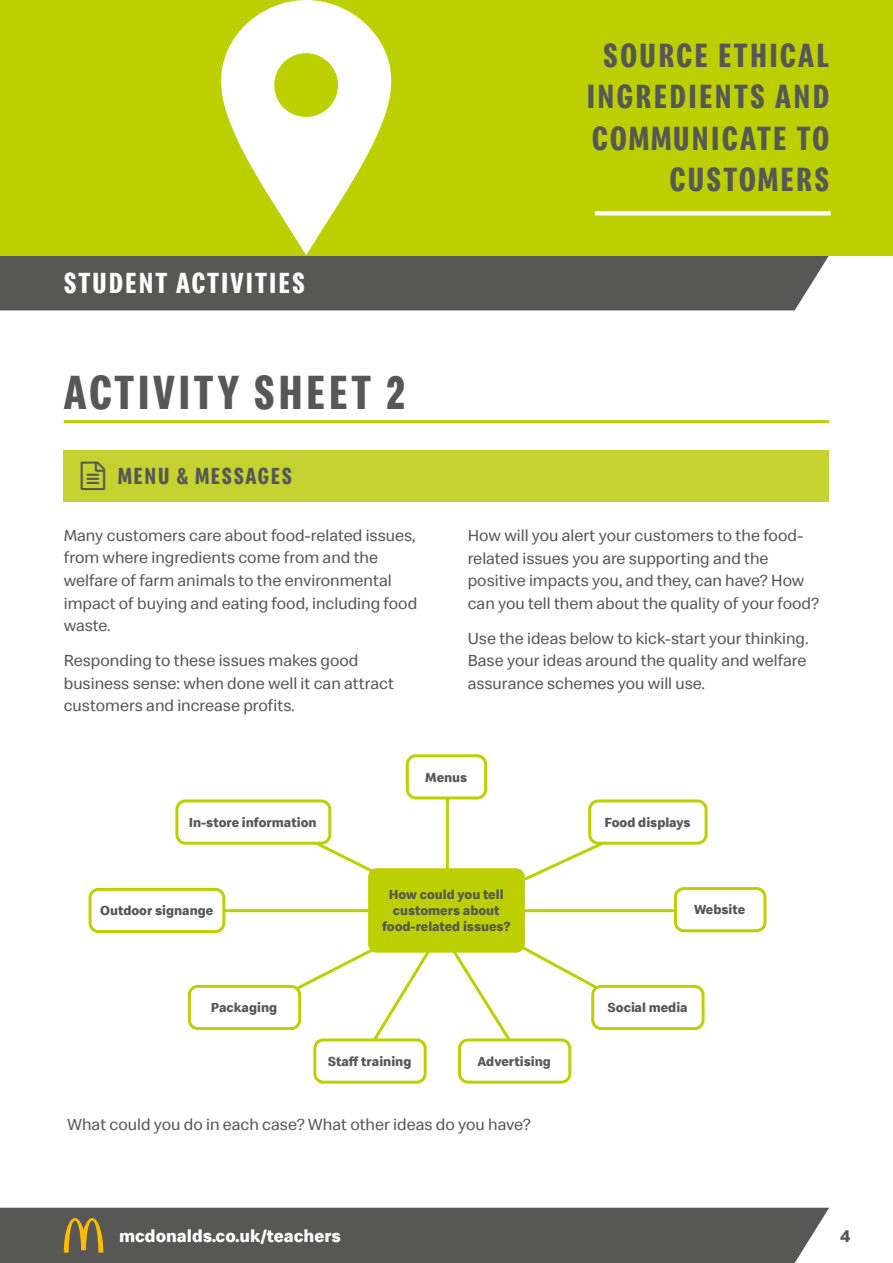
<style>
.page{position:relative;width:893px;height:1263px;background:#fff}
.page>*{position:absolute;margin:0;border:0;box-sizing:border-box;transform-origin:0 0}
.t1{font:700 49.5px "Speedee Condensed";letter-spacing:.07em;color:#575756}
.t2{font:700 34.65px/41.5px "Speedee Condensed";letter-spacing:.07em;color:#575756;text-align:right}
.t3{font:700 30px "Speedee Condensed";letter-spacing:.07em;color:#fff}
.t4{font:700 24px "Speedee Condensed";letter-spacing:.07em;color:#575756}
.t5{font:700 18px "Speedee";color:#fff}
.t6{font:700 18px "Speedee";color:#575756}
.t7{font:16.5px/22.5px "Speedee";color:#575756}
.t8{font:700 13.5px/16.2px "Speedee";color:#575756;text-align:center}
</style>
<div class="page">
<div style="left:0;top:255px;width:829px;height:55px;background:#575756"></div>
<hr style="left:64px;top:420px;width:765px;height:3px;background:#bccf00">
<div style="left:0;top:1208px;width:829px;height:55px;background:#575756"></div>
<div style="left:64px;top:451px;width:765px;height:51px;background:#c4d331"></div>
<div style="left:368px;top:868px;width:157px;height:85px;background:#bccf00;border-radius:9px"></div>
<svg style="left:317px;top:839px;width:67px;height:40px"></svg>
<svg style="left:521px;top:845px;width:81px;height:38px"></svg>
<svg style="left:295px;top:944px;width:140px;height:94px"></svg>
<svg style="left:447px;top:942px;width:154px;height:102px"></svg>
<hr style="left:446px;top:796px;width:3px;height:76px;background:#bccf00">
<hr style="left:222px;top:909px;width:152px;height:3px;background:#bccf00">
<hr style="left:522px;top:909px;width:152px;height:3px;background:#bccf00">
<div style="left:406px;top:754px;width:81px;height:45px;border:3px solid #bccf00;border-radius:9px"></div>
<div style="left:177px;top:801px;width:153px;height:42px;background:#fff;border-radius:9px"></div>
<div style="left:175px;top:799px;width:156px;height:46px;border:3px solid #bccf00;border-radius:9px"></div>
<div style="left:588px;top:799px;width:120px;height:46px;border:3px solid #bccf00;border-radius:9px"></div>
<div style="left:593px;top:986px;width:110px;height:42px;background:#fff;border-radius:9px"></div>
<div style="left:591px;top:985px;width:114px;height:45px;border:3px solid #bccf00;border-radius:9px"></div>
<div style="left:189px;top:986px;width:111px;height:42px;background:#fff;border-radius:9px"></div>
<div style="left:188px;top:985px;width:113px;height:45px;border:3px solid #bccf00;border-radius:9px"></div>
<div style="left:313px;top:1038px;width:114px;height:46px;border:3px solid #bccf00;border-radius:9px"></div>
<div style="left:459px;top:1040px;width:111px;height:42px;background:#fff;border-radius:9px"></div>
<div style="left:458px;top:1038px;width:113px;height:46px;border:3px solid #bccf00;border-radius:9px"></div>
<div style="left:89px;top:888px;width:136px;height:45px;border:3px solid #bccf00;border-radius:9px"></div>
<div style="left:674px;top:887px;width:92px;height:45px;border:3px solid #bccf00;border-radius:9px"></div>
<div style="left:0;top:0;width:893px;height:255px;background:#bccf00"></div>
<hr style="left:595px;top:211px;width:236px;height:4px;background:#fff">
<svg style="left:221px;top:0;width:170px;height:255px"></svg>
<svg style="left:64px;top:1218px;width:39px;height:35px"></svg>
<h3 class="t3" style="left:64px;top:265px;width:243px">STUDENT ACTIVITIES</h3>
<h2 class="t2" style="left:587px;top:35px;width:244px">SOURCE ETHICAL<br>INGREDIENTS AND<br>COMMUNICATE TO<br>CUSTOMERS</h2>
<h1 class="t1" style="left:64px;top:362px;width:343px">ACTIVITY SHEET 2</h1>
<h3 class="t4" style="left:118px;top:461px;width:175px">MENU &amp; MESSAGES</h3>
<p class="t7" style="left:64px;top:524px;width:355px">Many customers care about food-related issues, from where ingredients come from and the welfare of farm animals to the environmental impact of buying and eating food, including food waste.</p>
<p class="t7" style="left:64px;top:650px;width:332px">Responding to these issues makes good business sense: when done well it can attract customers and increase profits.</p>
<p class="t7" style="left:468px;top:524px;width:353px">How will you alert your customers to the food&shy;related issues you are supporting and the positive impacts you, and they, can have? How can you tell them about the quality of your food?</p>
<p class="t7" style="left:468px;top:627px;width:343px">Use the ideas below to kick-start your thinking.<br>Base your ideas around the quality and welfare assurance schemes you will use.</p>
<p class="t8" style="left:425px;top:769px;width:44px">Menus</p>
<p class="t8" style="left:189px;top:814px;width:129px">In-store information</p>
<p class="t8" style="left:604px;top:814px;width:88px">Food displays</p>
<p class="t8" style="left:382px;top:887px;width:130px">How could you tell customers about food-related issues?</p>
<p class="t8" style="left:100px;top:903px;width:115px">Outdoor signange</p>
<p class="t8" style="left:694px;top:902px;width:53px">Website</p>
<p class="t8" style="left:211px;top:1000px;width:68px">Packaging</p>
<p class="t8" style="left:607px;top:1000px;width:81px">Social media</p>
<p class="t8" style="left:328px;top:1053px;width:85px">Staff training</p>
<p class="t8" style="left:477px;top:1053px;width:75px">Advertising</p>
<p class="t7" style="left:67px;top:1113px;width:465px">What could you do in each case? What other ideas do you have?</p>
<p class="t5" style="left:119px;top:1224px;width:223px">mcdonalds.co.uk/teachers</p>
<p class="t6" style="left:840px;top:1224px;width:12px">4</p>
</div>
